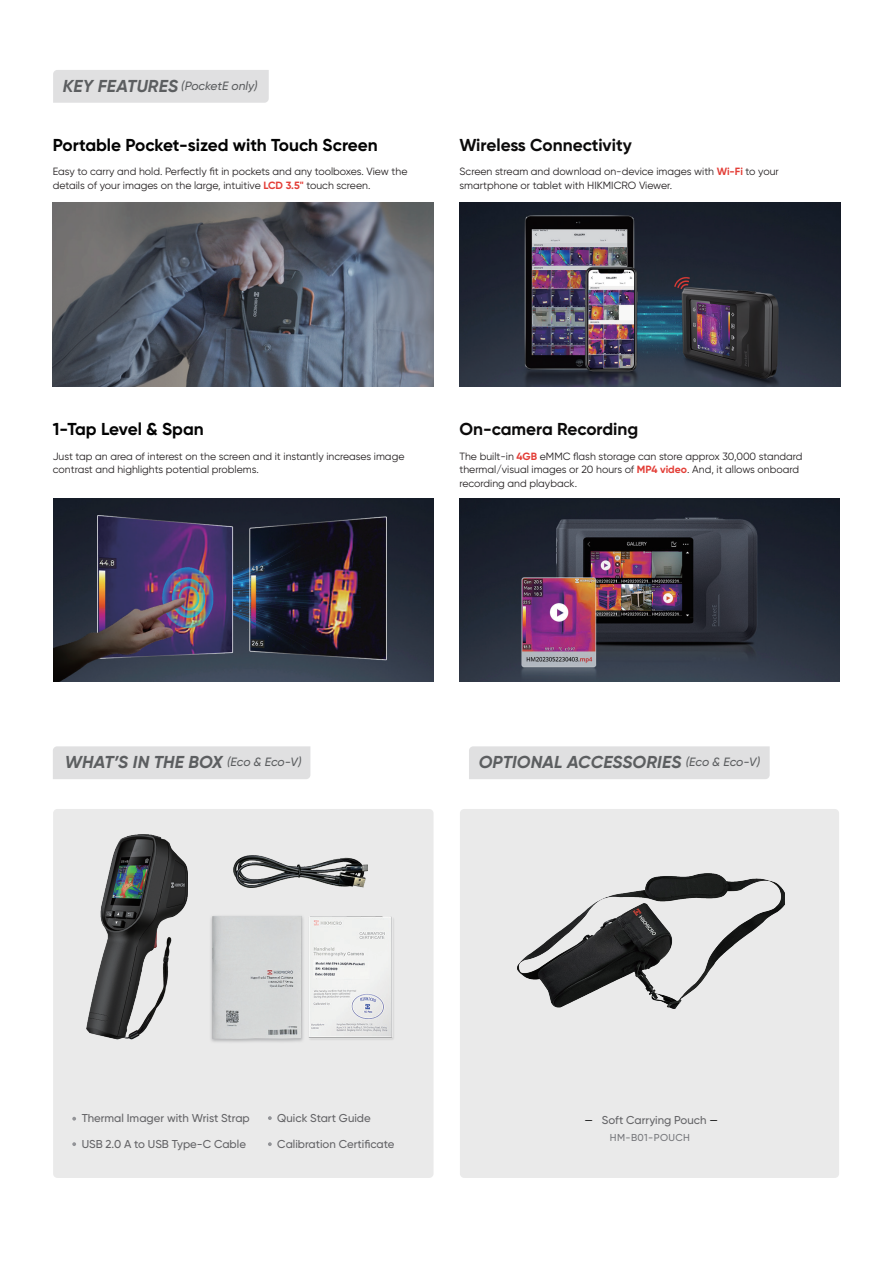
<style>
.page{position:relative;width:893px;height:1263px;background:#fff}
.page>*{position:absolute;margin:0;border:0;box-sizing:border-box;transform-origin:0 0}
.t1{font:italic 700 17.25px "Gilroy";letter-spacing:.01em;color:#5c5e60}
.t2{font:700 17.25px "Gilroy";color:#030303}
.t3{font:700 17.25px "Gilroy";color:#0c0b0b}
.t4{font:italic 500 12px "Gilroy";color:#5c5e60}
.t5{font:500 11.4px "Gilroy";color:#636366}
.t6{font:10.5px/13.5px "Gilroy";color:#231f20}
.t7{font:500 10.05px "Gilroy";letter-spacing:.035em;color:#77787c}
.s1{font-weight:700;font-size:17.25px}
.s2{font-weight:700;color:#e33e37}
.s3{font-weight:500;font-size:12px}
.s4{color:#282929}
</style>
<div class="page">
<div style="left:53px;top:746px;width:257px;height:33px;background:#e0e0e1"></div>
<div style="left:469px;top:746px;width:301px;height:33px;background:#e0e0e1"></div>
<div style="left:53px;top:70px;width:216px;height:33px;background:#e0e0e1"></div>
<img style="left:53px;top:203px;width:380px;height:184px">
<img style="left:459px;top:203px;width:381px;height:184px">
<img style="left:53px;top:498px;width:380px;height:184px">
<img style="left:459px;top:498px;width:381px;height:184px">
<div style="left:53px;top:809px;width:380px;height:369px;background:#eaeaea;border-radius:4px"></div>
<img style="left:87px;top:835px;width:101px;height:204px">
<div style="left:460px;top:809px;width:379px;height:369px;background:#eaeaea;border-radius:4px"></div>
<img style="left:234px;top:855px;width:134px;height:32px">
<img style="left:309px;top:917px;width:85px;height:123px">
<img style="left:211px;top:916px;width:92px;height:126px">
<svg style="left:72px;top:1117px;width:4px;height:3px"></svg>
<svg style="left:72px;top:1142px;width:4px;height:4px"></svg>
<svg style="left:268px;top:1116px;width:4px;height:4px"></svg>
<svg style="left:268px;top:1142px;width:4px;height:4px"></svg>
<img style="left:518px;top:874px;width:266px;height:134px">
<p class="t4" style="left:63px;top:79px;width:196px"><span class="s1">KEY FEATURES</span> (PocketE only)</p>
<h1 class="t2" style="left:53px;top:134px;width:326px">Portable Pocket-sized with Touch Screen</h1>
<p class="t6" style="left:53px;top:165px;width:356px">Easy to carry and hold. Perfectly fit in pockets and any toolboxes. View the details of your images on the large, intuitive <span class="s2">LCD 3.5"</span> touch screen.</p>
<h1 class="t3" style="left:459px;top:134px;width:174px">Wireless Connectivity</h1>
<p class="t6" style="left:459px;top:165px;width:321px">Screen stream and download on-device images with <span class="s2">Wi-Fi</span> to your smartphone or tablet with HIKMICRO Viewer.</p>
<h1 class="t2" style="left:53px;top:419px;width:152px">1-Tap Level &amp; Span</h1>
<p class="t6" style="left:53px;top:449px;width:353px">Just tap an area of interest on the screen and it instantly increases image contrast and highlights potential problems.</p>
<h1 class="t3" style="left:459px;top:419px;width:180px">On-camera Recording</h1>
<p class="t6" style="left:459px;top:449px;width:345px">The built-in <span class="s2">4GB</span> eMMC flash storage can store approx 30,000 standard thermal/visual images or 20 hours of <span class="s2">MP4 video</span>. And, it allows onboard recording and playback.</p>
<h1 class="t1" style="left:65px;top:751px;width:238px">WHAT’S IN THE BOX <span class="s3">(Eco &amp; Eco-V)</span></h1>
<h1 class="t1" style="left:479px;top:751px;width:283px">OPTIONAL ACCESSORIES <span class="s3">(Eco &amp; Eco-V)</span></h1>
<p class="t5" style="left:82px;top:1111px;width:170px">Thermal Imager with Wrist Strap</p>
<p class="t5" style="left:82px;top:1137px;width:166px">USB 2.0 A to USB Type-C Cable</p>
<p class="t5" style="left:277px;top:1111px;width:95px">Quick Start Guide</p>
<p class="t5" style="left:277px;top:1137px;width:119px">Calibration Certificate</p>
<p class="t5" style="left:585px;top:1113px;width:135px"><span class="s4">—</span> Soft Carrying Pouch <span class="s4">—</span></p>
<p class="t7" style="left:610px;top:1131px;width:82px">HM-B01-POUCH</p>
</div>
